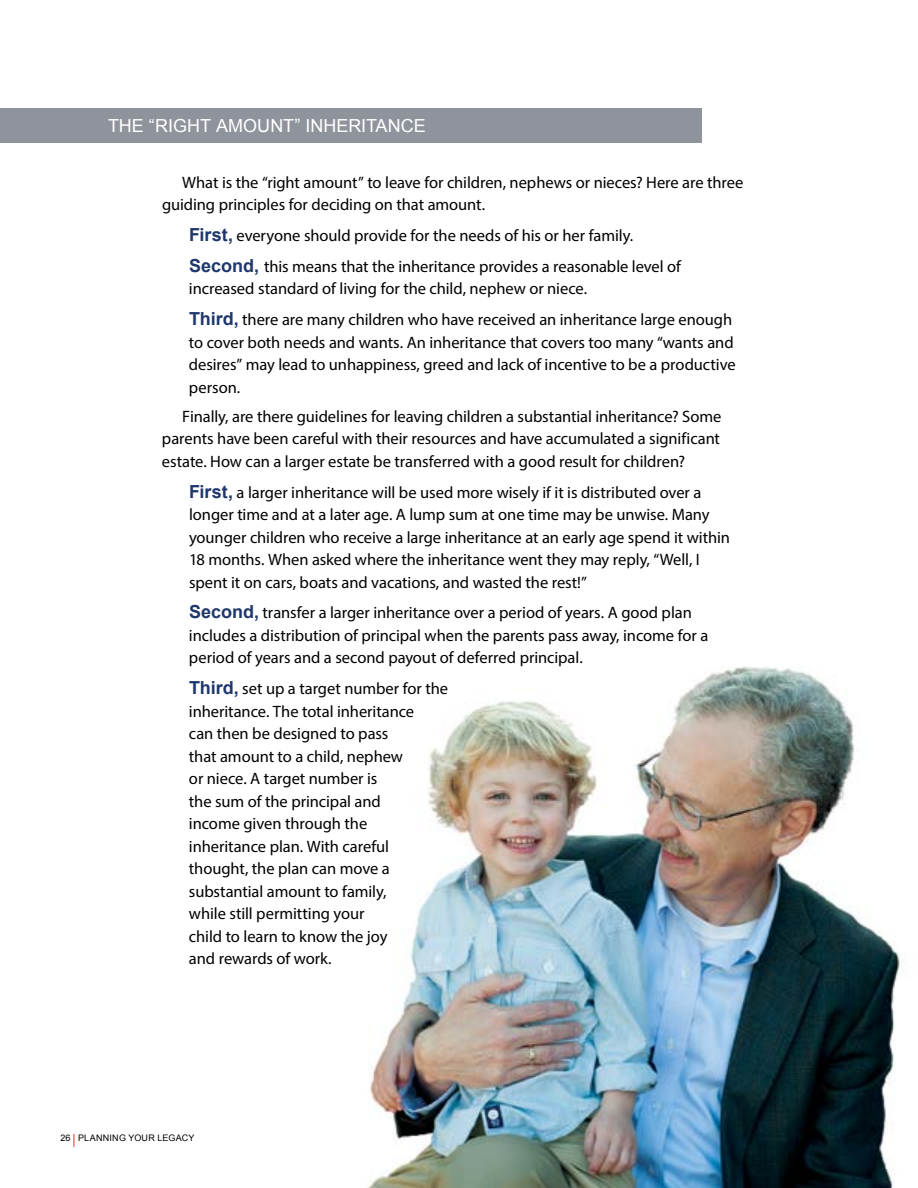
<style>
.page{position:relative;width:918px;height:1188px;background:#fff}
.page>*{position:absolute;margin:0;border:0;box-sizing:border-box;transform-origin:0 0}
.t1{font:18px "Arial";color:#fff}
.t2{font:16.5px/22.5px "Myriad Pro";letter-spacing:-.005em;color:#000}
.t3{font:9px "Arial";letter-spacing:.025em;color:#000}
.s1{font-family:"Arial";font-weight:700;font-size:18px;color:#1e376c}
</style>
<div class="page">
<svg style="left:74px;top:1134px;width:1px;height:13px"></svg>
<div style="left:0;top:108px;width:702px;height:35px;background:#8f939c"></div>
<img style="left:367px;top:666px;width:539px;height:522px">
<p class="t1" style="left:108px;top:114px;width:319px">THE “RIGHT AMOUNT” INHERITANCE</p>
<p class="t2" style="left:162px;top:171px;width:583px;text-indent:20px">What is the “right amount” to leave for children, nephews or nieces? Here are three guiding principles for deciding on that amount.</p>
<p class="t2" style="left:189px;top:220px;width:494px;line-height:30.8px"><span class="s1">First,</span> everyone should provide for the needs of his or her family.<br><span class="s1">Second,</span> this means that the inheritance provides a reasonable level of</p>
<p class="t2" style="left:189px;top:273px;width:545px;line-height:30.8px">increased standard of living for the child, nephew or niece.<br><span class="s1">Third,</span> there are many children who have received an inheritance large enough</p>
<p class="t2" style="left:189px;top:331px;width:548px">to cover both needs and wants. An inheritance that covers too many “wants and desires” may lead to unhappiness, greed and lack of incentive to be a productive person.</p>
<p class="t2" style="left:162px;top:405px;width:561px;text-align:justify;text-indent:20px">Finally, are there guidelines for leaving children a substantial inheritance? Some parents have been careful with their resources and have accumulated a significant estate. How can a larger estate be transferred with a good result for children?</p>
<p class="t2" style="left:189px;top:481px;width:542px"><span class="s1">First,</span> a larger inheritance will be used more wisely if it is distributed over a longer time and at a later age. A lump sum at one time may be unwise. Many younger children who receive a large inheritance at an early age spend it within 18 months. When asked where the inheritance went they may reply, “Well, I spent it on cars, boats and vacations, and wasted the rest!”</p>
<p class="t2" style="left:189px;top:601px;width:521px"><span class="s1">Second,</span> transfer a larger inheritance over a period of years. A good plan includes a distribution of principal when the parents pass away, income for a period of years and a second payout of deferred principal.</p>
<p class="t2" style="left:189px;top:677px;width:261px"><span class="s1">Third,</span> set up a target number for the inheritance. The total inheritance<br>can then be designed to pass<br>that amount to a child, nephew<br>or niece. A target number is<br>the sum of the principal and<br>income given through the inheritance plan. With careful thought, the plan can move a substantial amount to family,<br>while still permitting your<br>child to learn to know the joy<br>and rewards of work.</p>
<p class="t3" style="left:60px;top:1131px;width:135px">26 PLANNING YOUR LEGACY</p>
</div>
